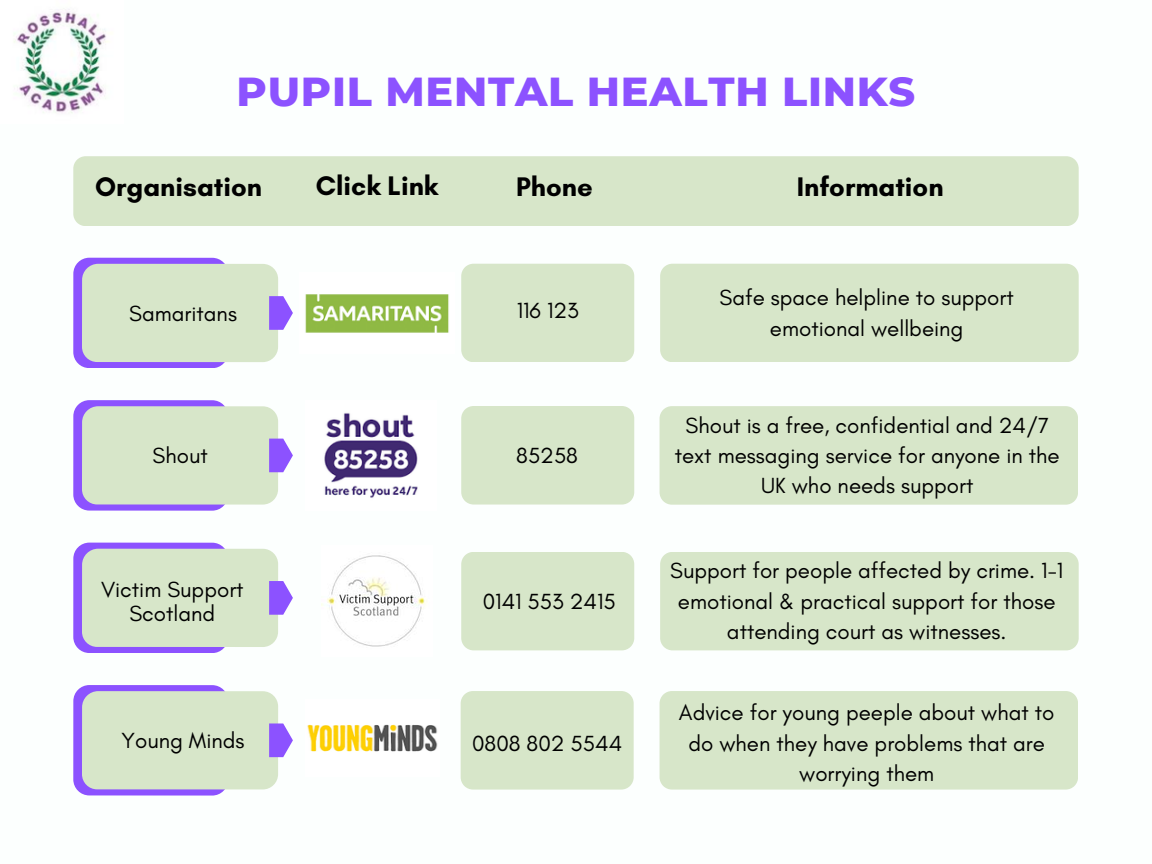
<style>
.page{position:relative;width:1152px;height:864px;background:#fff}
.page>*{position:absolute;margin:0;border:0;box-sizing:border-box;transform-origin:0 0}
.t1{font:800 41.25px "Montserrat";letter-spacing:.02em;color:#8c52ff}
.t2{font:700 27.45px "Glacial Indifference";color:#000}
.t3{font:22.35px/30.3px "Glacial Indifference";color:#000;text-align:center}
</style>
<div class="page">
<div style="left:73px;top:258px;width:155px;height:110px;background:#8c52ff;border-radius:16px"></div>
<div style="left:82px;top:264px;width:196px;height:98px;background:#d7e6c9;border-radius:16px"></div>
<svg style="left:269px;top:296px;width:24px;height:34px"></svg>
<div style="left:73px;top:400px;width:155px;height:110px;background:#8c52ff;border-radius:16px"></div>
<div style="left:82px;top:406px;width:196px;height:99px;background:#d7e6c9;border-radius:16px"></div>
<svg style="left:269px;top:439px;width:24px;height:33px"></svg>
<div style="left:73px;top:543px;width:155px;height:110px;background:#8c52ff;border-radius:16px"></div>
<div style="left:82px;top:549px;width:196px;height:98px;background:#d7e6c9;border-radius:16px"></div>
<svg style="left:269px;top:581px;width:24px;height:34px"></svg>
<div style="left:73px;top:685px;width:155px;height:110px;background:#8c52ff;border-radius:16px"></div>
<div style="left:82px;top:691px;width:196px;height:98px;background:#d7e6c9;border-radius:16px"></div>
<svg style="left:269px;top:723px;width:24px;height:34px"></svg>
<div style="left:461px;top:264px;width:173px;height:98px;background:#d7e6c9"></div>
<div style="left:73px;top:156px;width:1006px;height:70px;background:#d7e6c9"></div>
<div style="left:660px;top:264px;width:419px;height:98px;background:#d7e6c9"></div>
<div style="left:461px;top:406px;width:173px;height:99px;background:#d7e6c9"></div>
<div style="left:660px;top:406px;width:418px;height:99px;background:#d7e6c9"></div>
<div style="left:461px;top:552px;width:173px;height:98px;background:#d7e6c9"></div>
<div style="left:660px;top:552px;width:419px;height:98px;background:#d7e6c9"></div>
<div style="left:461px;top:691px;width:173px;height:99px;background:#d7e6c9"></div>
<div style="left:660px;top:691px;width:418px;height:99px;background:#d7e6c9"></div>
<img style="left:305px;top:294px;width:144px;height:39px">
<img style="left:324px;top:413px;width:94px;height:85px">
<img style="left:322px;top:555px;width:105px;height:92px">
<img style="left:307px;top:724px;width:131px;height:28px">
<img style="left:14px;top:9px;width:94px;height:104px">
<p class="t1" style="left:237px;top:66px;width:680px">PUPIL MENTAL HEALTH LINKS</p>
<h1 class="t2" style="left:95px;top:170px;width:168px">Organisation</h1>
<p class="t2" style="left:316px;top:169px;width:124px">Click Link</p>
<p class="t2" style="left:516px;top:170px;width:78px">Phone</p>
<p class="t2" style="left:797px;top:170px;width:148px">Information</p>
<h2 class="t3" style="left:129px;top:298px;width:109px">Samaritans</h2>
<h2 class="t3" style="left:517px;top:295px;width:63px">116 123</h2>
<h2 class="t3" style="left:153px;top:440px;width:57px">Shout</h2>
<p class="t3" style="left:101px;top:577px;width:144px;line-height:24.3px">Victim Support<br>Scotland</p>
<p class="t3" style="left:122px;top:725px;width:125px">Young Minds</p>
<p class="t3" style="left:516px;top:440px;width:63px">85258</p>
<p class="t3" style="left:483px;top:587px;width:134px">0141 553 2415</p>
<p class="t3" style="left:472px;top:728px;width:152px">0808 802 5544</p>
<h2 class="t3" style="left:720px;top:282px;width:296px">Safe space helpline to support emotional wellbeing</h2>
<p class="t3" style="left:675px;top:410px;width:387px">Shout is a free, confidential and 24/7 text messaging service for anyone in the<br>UK who needs support</p>
<p class="t3" style="left:670px;top:555px;width:395px">Support for people affected by crime. 1-1 emotional &amp; practical support for those attending court as witnesses.</p>
<p class="t3" style="left:679px;top:697px;width:377px">Advice for young peeple about what to do when they have problems that are worrying them</p>
</div>
